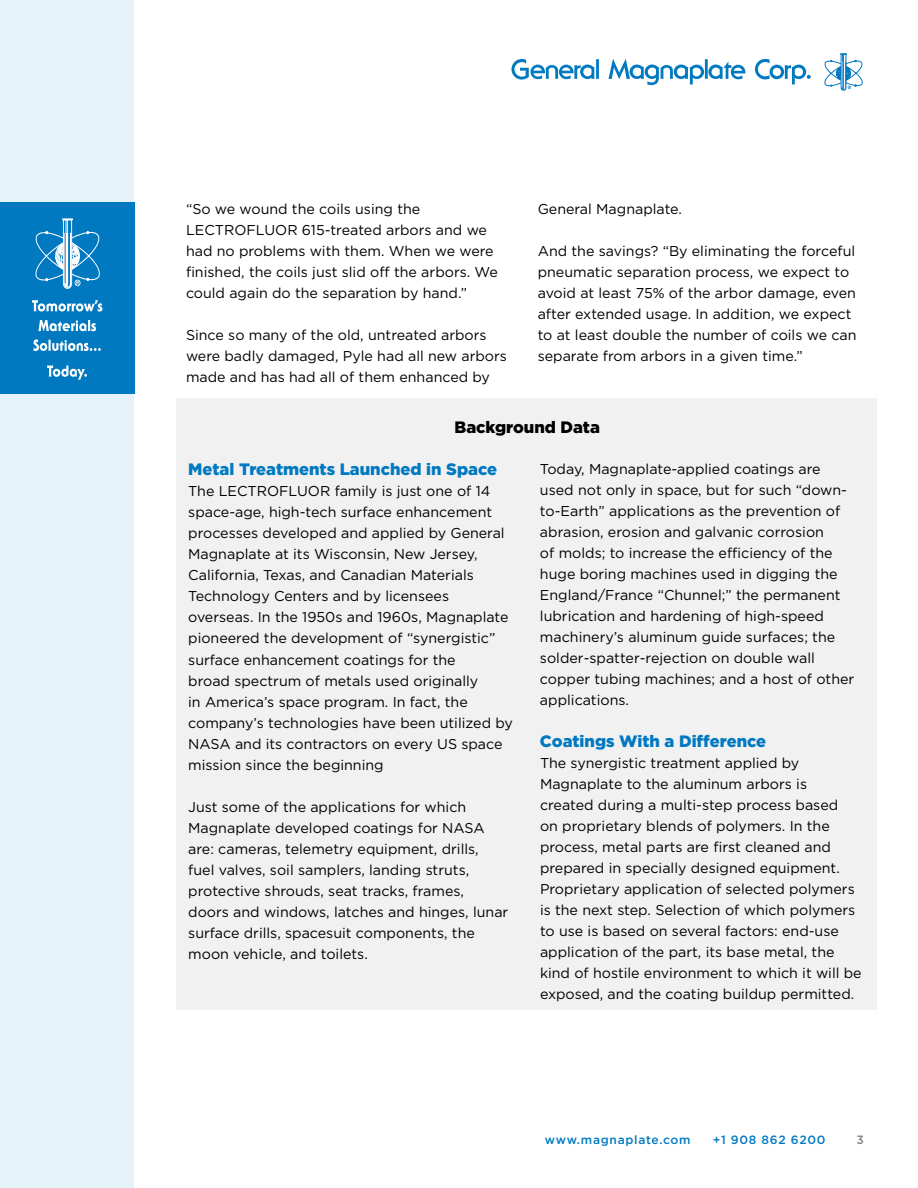
<style>
.page{position:relative;width:918px;height:1188px;background:#fff}
.page>*{position:absolute;margin:0;border:0;box-sizing:border-box;transform-origin:0 0}
.t1{font:900 16.5px "Gotham";color:#0079c1}
.t2{font:900 16.5px "Gotham";color:#000}
.t3{font:14.25px/21px "Gotham";color:#000}
.t4{font:500 12px "Gotham";letter-spacing:.06em;color:#0079c1}
.t5{font:500 12px "Gotham";color:#808285}
</style>
<div class="page">
<div style="left:0;top:0;width:134px;height:1188px;background:#e6f2f9"></div>
<div style="left:0;top:203px;width:135px;height:191px;background:#0079c1"></div>
<svg style="left:32px;top:300px;width:70px;height:12px"></svg>
<svg style="left:38px;top:320px;width:58px;height:11px"></svg>
<svg style="left:34px;top:339px;width:67px;height:12px"></svg>
<svg style="left:47px;top:366px;width:40px;height:14px"></svg>
<svg style="left:36px;top:219px;width:64px;height:70px"></svg>
<svg style="left:608px;top:59px;width:138px;height:26px"></svg>
<svg style="left:512px;top:59px;width:87px;height:21px"></svg>
<svg style="left:755px;top:59px;width:56px;height:25px"></svg>
<svg style="left:824px;top:54px;width:38px;height:36px"></svg>
<div style="left:176px;top:399px;width:701px;height:611px;background:#f1f1f2"></div>
<p class="t3" style="left:186px;top:199px;width:313px">“So we wound the coils using the LECTROFLUOR 615-treated arbors and we had no problems with them. When we were finished, the coils just slid off the arbors. We could again do the separation by hand.”</p>
<p class="t3" style="left:186px;top:325px;width:323px">Since so many of the old, untreated arbors were badly damaged, Pyle had all new arbors made and has had all of them enhanced by</p>
<p class="t3" style="left:538px;top:199px;width:146px">General Magnaplate.</p>
<p class="t3" style="left:538px;top:241px;width:320px">And the savings? “By eliminating the forceful pneumatic separation process, we expect to avoid at least 75% of the arbor damage, even after extended usage. In addition, we expect to at least double the number of coils we can separate from arbors in a given time.”</p>
<p class="t2" style="left:455px;top:417px;width:147px">Background Data</p>
<p class="t1" style="left:188px;top:460px;width:310px">Metal Treatments Launched in Space</p>
<p class="t3" style="left:188px;top:481px;width:326px">The LECTROFLUOR family is just one of 14 space-age, high-tech surface enhancement processes developed and applied by General Magnaplate at its Wisconsin, New Jersey, California, Texas, and Canadian Materials Technology Centers and by licensees overseas. In the 1950s and 1960s, Magnaplate pioneered the development of “synergistic” surface enhancement coatings for the<br>broad spectrum of metals used originally<br>in America’s space program. In fact, the company’s technologies have been utilized by NASA and its contractors on every US space mission since the beginning</p>
<p class="t3" style="left:188px;top:796px;width:322px">Just some of the applications for which Magnaplate developed coatings for NASA are: cameras, telemetry equipment, drills, fuel valves, soil samplers, landing struts, protective shrouds, seat tracks, frames,<br>doors and windows, latches and hinges, lunar surface drills, spacesuit components, the moon vehicle, and toilets.</p>
<p class="t3" style="left:540px;top:458px;width:316px">Today, Magnaplate-applied coatings are used not only in space, but for such “down&shy;to-Earth” applications as the prevention of abrasion, erosion and galvanic corrosion<br>of molds; to increase the efficiency of the huge boring machines used in digging the England/France “Chunnel;” the permanent lubrication and hardening of high-speed machinery’s aluminum guide surfaces; the solder-spatter-rejection on double wall copper tubing machines; and a host of other applications.</p>
<p class="t1" style="left:540px;top:731px;width:228px">Coatings With a Difference</p>
<p class="t3" style="left:540px;top:752px;width:323px">The synergistic treatment applied by Magnaplate to the aluminum arbors is created during a multi-step process based<br>on proprietary blends of polymers. In the process, metal parts are first cleaned and prepared in specially designed equipment.<br>Proprietary application of selected polymers is the next step. Selection of which polymers to use is based on several factors: end-use application of the part, its base metal, the kind of hostile environment to which it will be exposed, and the coating buildup permitted.</p>
<p class="t4" style="left:545px;top:1133px;width:147px">www.magnaplate.com</p>
<p class="t4" style="left:713px;top:1133px;width:114px">+1 908 862 6200</p>
<p class="t5" style="left:857px;top:1133px;width:9px">3</p>
</div>
